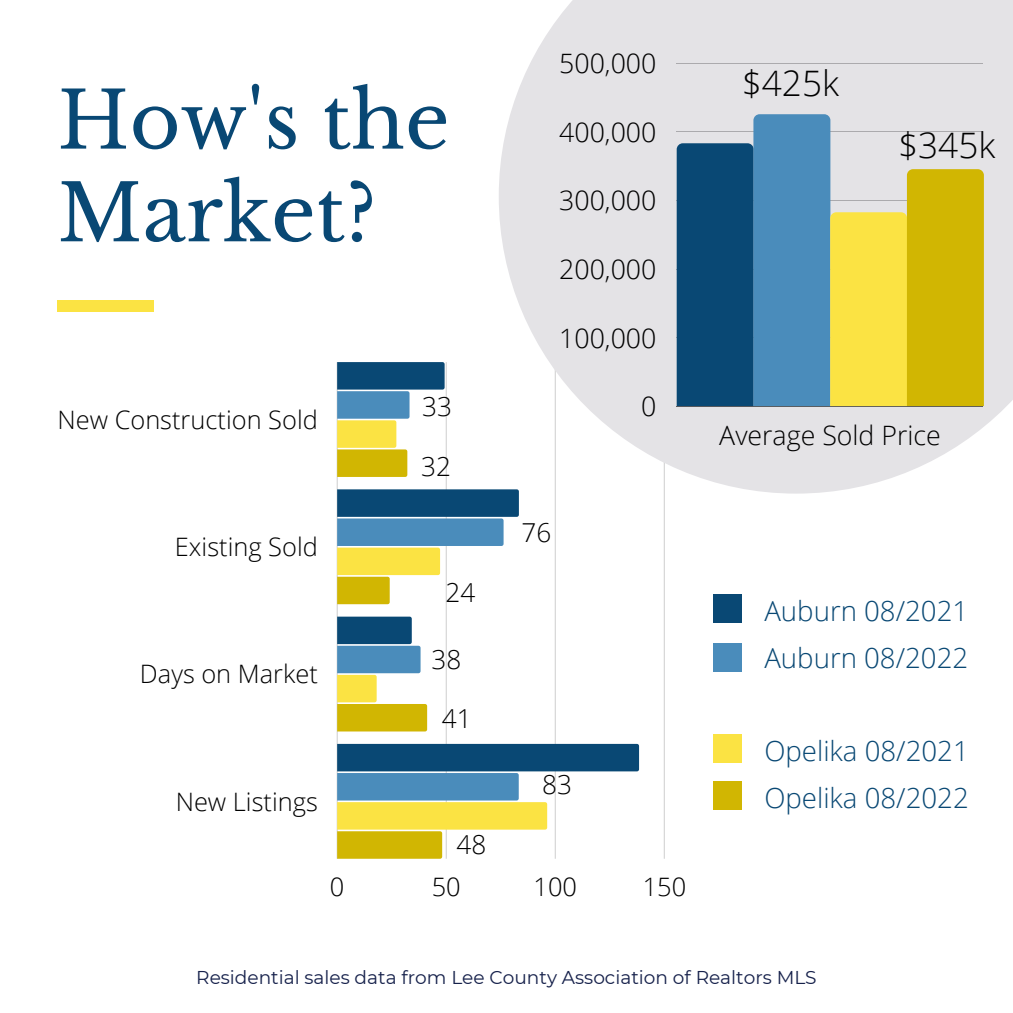
<style>
.page{position:relative;width:1013px;height:1013px;background:#fff}
.page>*{position:absolute;margin:0;border:0;box-sizing:border-box;transform-origin:0 0}
.t1{font:78px/92.6px "Libre Baskerville";color:#094874}
.t2{font:300 35.12px "Open Sans";color:#000}
.t3{font:300 27.62px/46.5px "Open Sans";color:#094874}
.t4{font:300 26.75px "Open Sans";color:#000}
.t5{font:300 26.12px "Open Sans";color:#000}
.t6{font:300 25.38px "Open Sans";color:#000}
.t7{font:18.5px "Montserrat";color:#16214b}
</style>
<div class="page">
<div style="left:57px;top:300px;width:97px;height:12px;background:#fbe343"></div>
<hr style="left:337px;top:362px;width:1px;height:496px;background:#000">
<hr style="left:446px;top:362px;width:1px;height:496px;background:#000">
<hr style="left:555px;top:362px;width:1px;height:496px;background:#000">
<hr style="left:663px;top:362px;width:1px;height:496px;background:#000">
<svg style="left:337px;top:362px;width:107px;height:115px"></svg>
<svg style="left:337px;top:489px;width:182px;height:115px"></svg>
<svg style="left:337px;top:616px;width:90px;height:115px"></svg>
<svg style="left:337px;top:744px;width:302px;height:114px"></svg>
<svg style="left:499px;top:0;width:513px;height:493px;fill:#e4e3e6"></svg>
<hr style="left:676px;top:63px;width:307px;height:1px;background:#000">
<hr style="left:676px;top:406px;width:307px;height:1px;background:#000">
<svg style="left:676px;top:114px;width:307px;height:292px"></svg>
<div style="left:713px;top:594px;width:28px;height:28px;background:#094874"></div>
<div style="left:713px;top:643px;width:28px;height:28px;background:#4a8cbb"></div>
<div style="left:713px;top:734px;width:28px;height:28px;background:#fbe343"></div>
<div style="left:713px;top:781px;width:28px;height:28px;background:#d1b602"></div>
<h1 class="t1" style="left:57px;top:75px;width:394px">How's the<br>Market?</h1>
<p class="t6" style="left:57px;top:402px;width:262px">New Construction Sold</p>
<p class="t6" style="left:175px;top:529px;width:144px">Existing Sold</p>
<p class="t6" style="left:140px;top:656px;width:179px">Days on Market</p>
<p class="t6" style="left:176px;top:783px;width:144px">New Listings</p>
<p class="t5" style="left:422px;top:388px;width:31px">33</p>
<p class="t5" style="left:421px;top:448px;width:31px">32</p>
<p class="t5" style="left:445px;top:574px;width:31px">24</p>
<p class="t5" style="left:431px;top:640px;width:31px">38</p>
<p class="t5" style="left:442px;top:700px;width:31px">41</p>
<p class="t5" style="left:456px;top:826px;width:31px">48</p>
<p class="t4" style="left:559px;top:45px;width:99px">500,000</p>
<p class="t4" style="left:559px;top:113px;width:99px">400,000</p>
<p class="t4" style="left:559px;top:182px;width:99px">300,000</p>
<p class="t4" style="left:559px;top:250px;width:99px">200,000</p>
<p class="t4" style="left:559px;top:319px;width:99px">100,000</p>
<p class="t5" style="left:521px;top:514px;width:31px">76</p>
<p class="t4" style="left:641px;top:388px;width:17px">0</p>
<p class="t5" style="left:542px;top:766px;width:31px">83</p>
<p class="t6" style="left:330px;top:868px;width:16px">0</p>
<p class="t6" style="left:432px;top:868px;width:30px">50</p>
<p class="t6" style="left:533px;top:868px;width:45px">100</p>
<p class="t6" style="left:642px;top:868px;width:45px">150</p>
<h2 class="t2" style="left:742px;top:58px;width:99px">$425k</h2>
<h2 class="t2" style="left:898px;top:121px;width:99px">$345k</h2>
<p class="t4" style="left:719px;top:417px;width:223px">Average Sold Price</p>
<p class="t3" style="left:764px;top:587px;width:205px">Auburn 08/2021<br>Auburn 08/2022</p>
<p class="t3" style="left:764px;top:727px;width:206px">Opelika 08/2021<br>Opelika 08/2022</p>
<p class="t7" style="left:196px;top:965px;width:622px">Residential sales data from Lee County Association of Realtors MLS</p>
</div>
